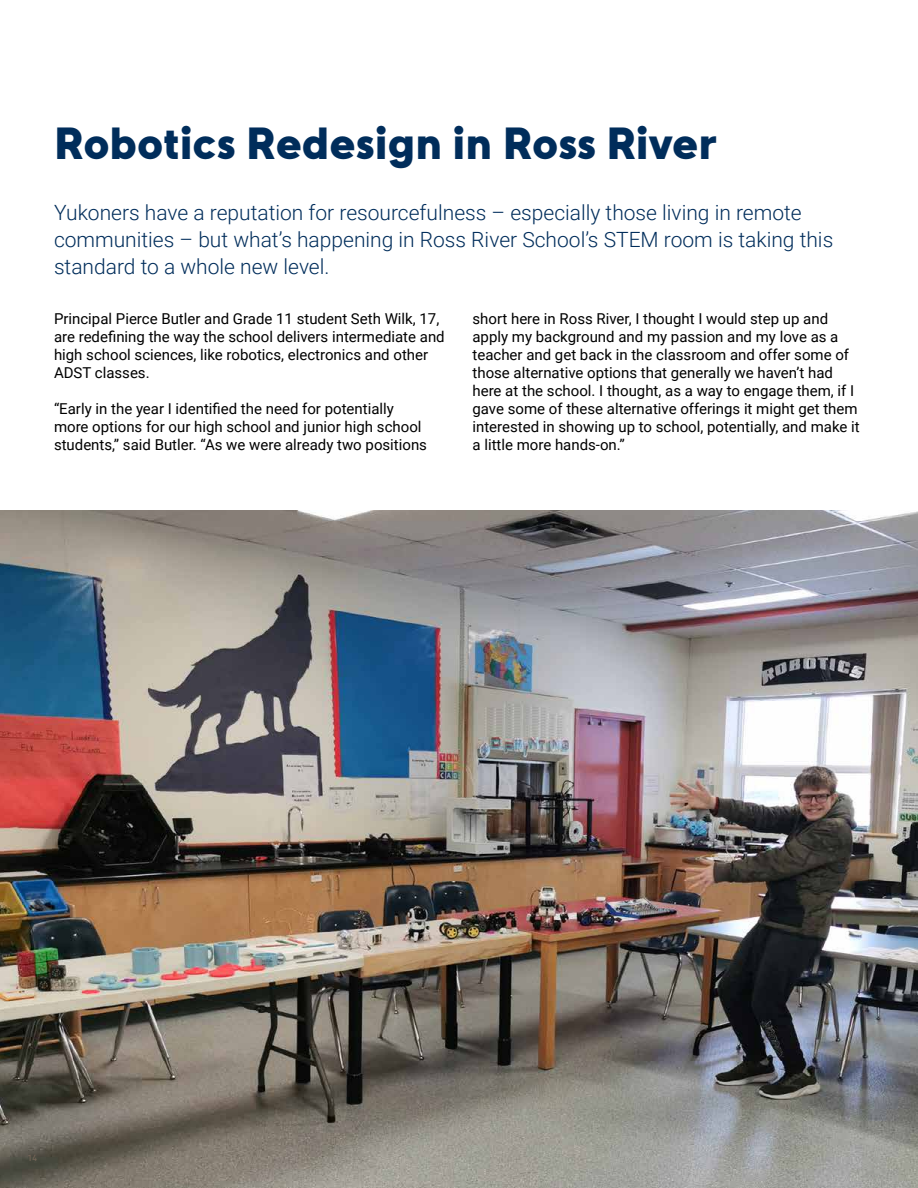
<style>
.page{position:relative;width:918px;height:1188px;background:#fff}
.page>*{position:absolute;margin:0;border:0;box-sizing:border-box;transform-origin:0 0}
.t1{font:900 45px "Everest Pro";color:#002d5b}
.t2{font:300 21px/27px "Roboto";color:#002d5b}
.t3{font:15px/18px "Roboto";color:#000}
.t4{font:9px "Everest Pro";color:#786658}
</style>
<div class="page">
<img style="left:0;top:511px;width:918px;height:677px">
<h1 class="t1" style="left:54px;top:108px;width:665px">Robotics Redesign in Ross River</h1>
<h2 class="t2" style="left:54px;top:198px;width:781px">Yukoners have a reputation for resourcefulness – especially those living in remote communities – but what’s happening in Ross River School’s STEM room is taking this standard to a whole new level.</h2>
<p class="t3" style="left:54px;top:309px;width:392px">Principal Pierce Butler and Grade 11 student Seth Wilk, 17, are redefining the way the school delivers intermediate and high school sciences, like robotics, electronics and other ADST classes.</p>
<p class="t3" style="left:54px;top:399px;width:375px">“Early in the year I identified the need for potentially more options for our high school and junior high school students,” said Butler. “As we were already two positions</p>
<p class="t3" style="left:472px;top:309px;width:389px">short here in Ross River, I thought I would step up and apply my background and my passion and my love as a teacher and get back in the classroom and offer some of those alternative options that generally we haven’t had here at the school. I thought, as a way to engage them, if I gave some of these alternative offerings it might get them interested in showing up to school, potentially, and make it a little more hands-on.”</p>
<p class="t4" style="left:27px;top:1151px;width:12px">14</p>
</div>
